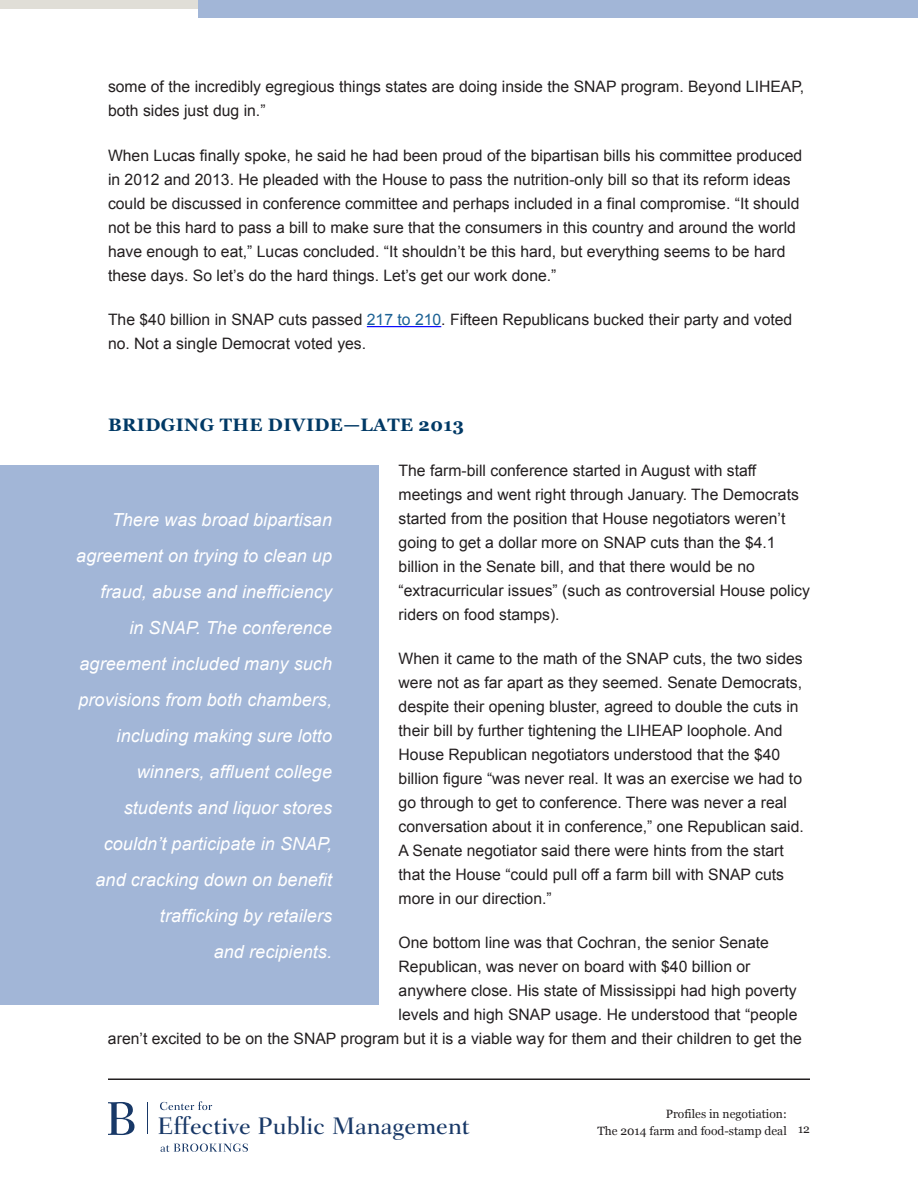
<style>
.page{position:relative;width:918px;height:1188px;background:#fff}
.page>*{position:absolute;margin:0;border:0;box-sizing:border-box;transform-origin:0 0}
.t1{font:500 24.3px "Fairfield LT Std";color:#183867}
.t2{font:italic 18px/36px "Arial";letter-spacing:.005em;color:#fff;text-align:right}
.t3{font:700 18px "Georgia";letter-spacing:.025em;color:#003965}
.t4{font:15.75px/24px "Arial";color:#231f20}
.t5{font:12px/16.5px "Georgia";color:#231f20;text-align:right}
.s1{color:#1b6194}
</style>
<div class="page">
<hr style="left:108px;top:1078px;width:702px;height:2px;background:#231f20">
<div style="left:198px;top:0;width:720px;height:18px;background:#a2b6d7"></div>
<div style="left:0;top:0;width:198px;height:9px;background:#e0ded7"></div>
<svg style="left:160px;top:1101px;width:52px;height:9px"></svg>
<svg style="left:160px;top:1144px;width:88px;height:8px"></svg>
<hr style="left:147px;top:1102px;width:1px;height:31px;background:#183867">
<svg style="left:108px;top:1102px;width:27px;height:33px"></svg>
<hr style="left:367px;top:326px;width:74px;height:1px;background:#00f">
<div style="left:0;top:465px;width:378px;height:540px;background:#a2b6d7"></div>
<p class="t4" style="left:108px;top:75px;width:698px">some of the incredibly egregious things states are doing inside the SNAP program. Beyond LIHEAP, both sides just dug in.”</p>
<p class="t4" style="left:108px;top:143px;width:696px">When Lucas finally spoke, he said he had been proud of the bipartisan bills his committee produced in 2012 and 2013. He pleaded with the House to pass the nutrition-only bill so that its reform ideas could be discussed in conference committee and perhaps included in a final compromise. “It should not be this hard to pass a bill to make sure that the consumers in this country and around the world have enough to eat,” Lucas concluded. “It shouldn’t be this hard, but everything seems to be hard these days. So let’s do the hard things. Let’s get our work done.”</p>
<p class="t4" style="left:108px;top:308px;width:686px">The $40 billion in SNAP cuts passed <span class="s1">217 to 210</span>. Fifteen Republicans bucked their party and voted no. Not a single Democrat voted yes.</p>
<p class="t3" style="left:108px;top:412px;width:357px">BRIDGING THE DIVIDE—LATE 2013</p>
<p class="t4" style="left:399px;top:458px;width:413px">The farm-bill conference started in August with staff meetings and went right through January. The Democrats started from the position that House negotiators weren’t going to get a dollar more on SNAP cuts than the $4.1 billion in the Senate bill, and that there would be no “extracurricular issues” (such as controversial House policy riders on food stamps).</p>
<p class="t4" style="left:399px;top:647px;width:407px">When it came to the math of the SNAP cuts, the two sides were not as far apart as they seemed. Senate Democrats, despite their opening bluster, agreed to double the cuts in their bill by further tightening the LIHEAP loophole. And House Republican negotiators understood that the $40 billion figure “was never real. It was an exercise we had to go through to get to conference. There was never a real conversation about it in conference,” one Republican said.<br>A Senate negotiator said there were hints from the start that the House “could pull off a farm bill with SNAP cuts more in our direction.”</p>
<p class="t4" style="left:399px;top:931px;width:372px">One bottom line was that Cochran, the senior Senate</p>
<p class="t4" style="left:399px;top:955px;width:353px">Republican, was never on board with $40 billion or</p>
<p class="t4" style="left:399px;top:979px;width:400px">anywhere close. His state of Mississippi had high poverty</p>
<p class="t4" style="left:399px;top:1003px;width:400px">levels and high SNAP usage. He understood that “people</p>
<p class="t4" style="left:108px;top:1027px;width:695px">aren’t excited to be on the SNAP program but it is a viable way for them and their children to get the</p>
<p class="t2" style="left:76px;top:502px;width:257px">There was broad bipartisan agreement on trying to clean up fraud, abuse and inefficiency<br>in SNAP. The conference agreement included many such provisions from both chambers, including making sure lotto winners, affluent college students and liquor stores couldn’t participate in SNAP, and cracking down on benefit trafficking by retailers<br>and recipients.</p>
<p class="t5" style="left:597px;top:1105px;width:191px">Profiles in negotiation:<br>The 2014 farm and food-stamp deal</p>
<h1 class="t1" style="left:158px;top:1111px;width:314px">Effective Public Management</h1>
<p class="t5" style="left:798px;top:1121px;width:13px">12</p>
</div>
